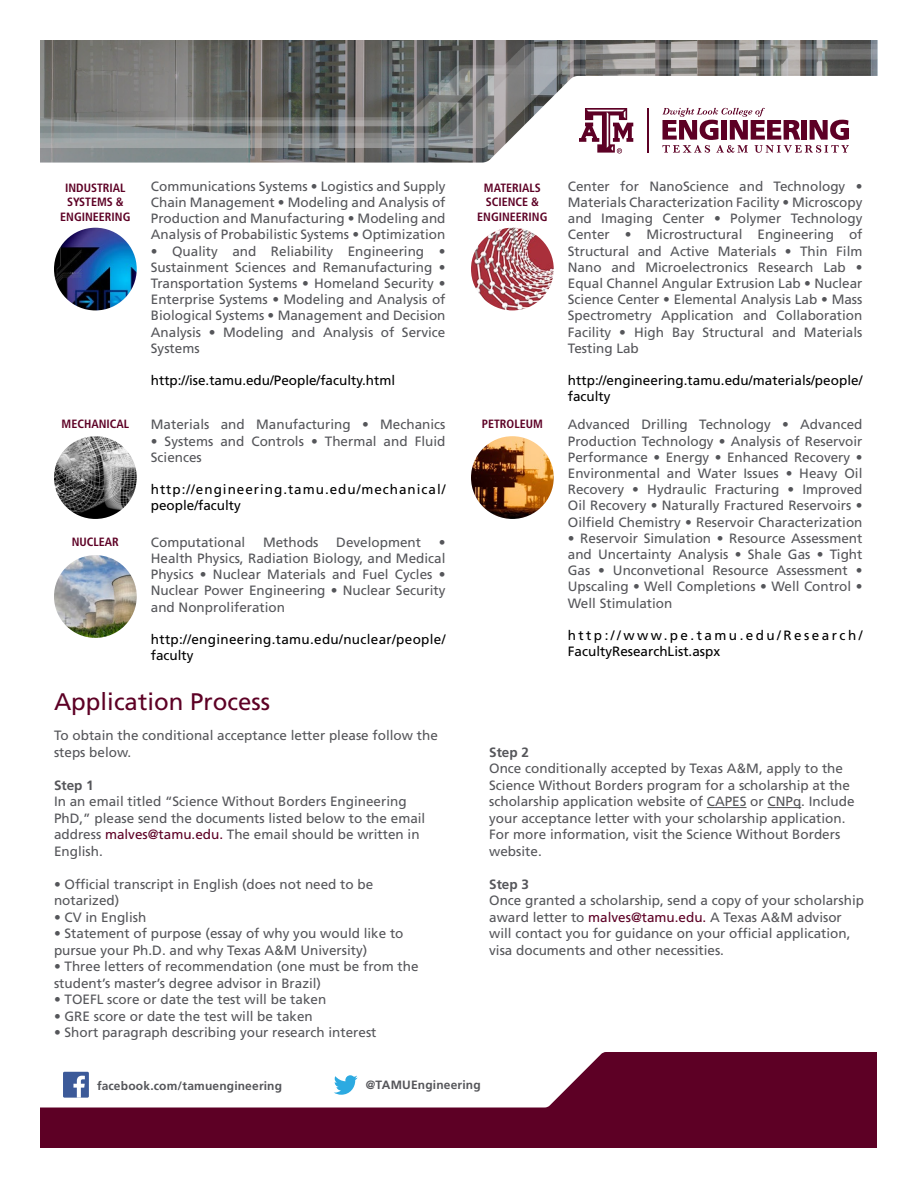
<style>
.page{position:relative;width:918px;height:1188px;background:#fff}
.page>*{position:absolute;margin:0;border:0;box-sizing:border-box;transform-origin:0 0}
.t1{font:24px "Frutiger LT Std";color:#5d0025}
.t2{font:13.5px/16.2px "Frutiger LT Std";color:#55565a}
.t3{font:13.5px/16.2px "Frutiger LT Std";letter-spacing:.005em;color:#000}
.t4{font:13.5px/16.2px "Frutiger LT Std";letter-spacing:.075em;color:#000}
.t5{font:13.5px/16.2px "Frutiger LT Std";letter-spacing:.025em;color:#000}
.t6{font:700 13.5px "Frutiger LT Std";color:#55565a}
.t7{font:700 condensed 12px/14.4px "Frutiger LT Std";color:#5d0025;text-align:center}
.t8{font:700 12px "Frutiger LT Std";letter-spacing:.015em;color:#55565a}
.s1{color:#5d0025}
</style>
<div class="page">
<img style="left:40px;top:40px;width:838px;height:5px">
<svg style="left:40px;top:148px;width:609px;height:15px"></svg>
<img style="left:40px;top:45px;width:838px;height:103px">
<svg style="left:662px;top:108px;width:187px;height:45px"></svg>
<svg style="left:579px;top:108px;width:54px;height:46px"></svg>
<hr style="left:647px;top:108px;width:1px;height:45px;background:#5d0025">
<div style="left:40px;top:1048px;width:838px;height:100px;background:#5d0025"></div>
<svg style="left:40px;top:1048px;width:838px;height:60px;fill:#fff"></svg>
<div style="left:63px;top:1072px;width:26px;height:26px;background:#3c5a99"></div>
<svg style="left:73px;top:1076px;width:12px;height:22px"></svg>
<svg style="left:334px;top:1075px;width:24px;height:20px"></svg>
<img style="left:54px;top:228px;width:83px;height:82px;border-radius:41px">
<img style="left:471px;top:228px;width:83px;height:82px;border-radius:41px">
<img style="left:54px;top:436px;width:83px;height:83px;border-radius:41px">
<img style="left:54px;top:555px;width:83px;height:83px;border-radius:41px">
<img style="left:471px;top:436px;width:83px;height:83px;border-radius:41px">
<hr style="left:707px;top:807px;width:40px;height:1px;background:#55565a">
<hr style="left:768px;top:807px;width:33px;height:1px;background:#55565a">
<p class="t2" style="left:151px;top:178px;width:296px;text-align:justify">Communications Systems • Logistics and Supply Chain Management • Modeling and Analysis of Production and Manufacturing • Modeling and Analysis of Probabilistic Systems • Optimization</p>
<p class="t2" style="left:151px;top:243px;width:296px;text-align:justify">• Quality and Reliability Engineering • Sustainment Sciences and Remanufacturing • Transportation Systems • Homeland Security • Enterprise Systems • Modeling and Analysis of Biological Systems • Management and Decision Analysis • Modeling and Analysis of Service Systems</p>
<p class="t3" style="left:151px;top:373px;width:246px">http://ise.tamu.edu/People/faculty.html</p>
<p class="t7" style="left:60px;top:180px;width:72px">INDUSTRIAL<br>SYSTEMS &amp;<br>ENGINEERING</p>
<p class="t7" style="left:477px;top:180px;width:72px">MATERIALS<br>SCIENCE &amp;<br>ENGINEERING</p>
<p class="t7" style="left:62px;top:417px;width:69px">MECHANICAL</p>
<p class="t7" style="left:72px;top:534px;width:49px">NUCLEAR</p>
<p class="t2" style="left:151px;top:417px;width:296px">Materials and Manufacturing • Mechanics</p>
<p class="t2" style="left:151px;top:433px;width:296px">• Systems and Controls • Thermal and Fluid<br>Sciences</p>
<p class="t4" style="left:151px;top:481px;width:296px">http://engineering.tamu.edu/mechanical/ people/faculty</p>
<p class="t2" style="left:151px;top:534px;width:96px">Computational</p>
<p class="t2" style="left:263px;top:534px;width:57px">Methods</p>
<p class="t2" style="left:336px;top:534px;width:86px">Development</p>
<p class="t2" style="left:151px;top:534px;width:296px;text-align:justify;text-indent:288px">• Health Physics, Radiation Biology, and Medical Physics • Nuclear Materials and Fuel Cycles • Nuclear Power Engineering • Nuclear Security and Nonproliferation</p>
<p class="t5" style="left:151px;top:631px;width:296px">http://engineering.tamu.edu/nuclear/people/ faculty</p>
<h1 class="t1" style="left:54px;top:688px;width:218px">Application Process</h1>
<p class="t7" style="left:482px;top:417px;width:62px">PETROLEUM</p>
<p class="t2" style="left:568px;top:178px;width:296px;text-align:justify">Center for NanoScience and Technology • Materials Characterization Facility • Microscopy and Imaging Center • Polymer Technology Center • Microstructural Engineering of Structural and Active Materials • Thin Film Nano and Microelectronics Research Lab • Equal Channel Angular Extrusion Lab • Nuclear Science Center • Elemental Analysis Lab • Mass Spectrometry Application and Collaboration Facility • High Bay Structural and Materials Testing Lab</p>
<p class="t3" style="left:568px;top:373px;width:296px">http://engineering.tamu.edu/materials/people/ faculty</p>
<p class="t2" style="left:568px;top:417px;width:296px;text-align:justify">Advanced Drilling Technology • Advanced Production Technology • Analysis of Reservoir Performance • Energy • Enhanced Recovery • Environmental and Water Issues • Heavy Oil Recovery • Hydraulic Fracturing • Improved Oil Recovery • Naturally Fractured Reservoirs • Oilfield Chemistry • Reservoir Characterization</p>
<p class="t2" style="left:568px;top:530px;width:296px;text-align:justify">• Reservoir Simulation • Resource Assessment and Uncertainty Analysis • Shale Gas • Tight Gas • Unconvetional Resource Assessment • Upscaling • Well Completions • Well Control • Well Stimulation</p>
<p class="t3" style="left:568px;top:627px;width:296px">http://www.pe.tamu.edu/Research/<br>FacultyResearchList.aspx</p>
<p class="t2" style="left:54px;top:727px;width:385px">To obtain the conditional acceptance letter please follow the steps below.</p>
<p class="t6" style="left:54px;top:777px;width:41px">Step 1</p>
<p class="t2" style="left:54px;top:793px;width:373px">In an email titled “Science Without Borders Engineering PhD,” please send the documents listed below to the email address <span class="s1">malves@tamu.edu.</span> The email should be written in English.</p>
<p class="t2" style="left:54px;top:876px;width:321px">• Official transcript in English (does not need to be notarized)</p>
<p class="t2" style="left:54px;top:909px;width:94px">• CV in English</p>
<p class="t2" style="left:54px;top:925px;width:351px">• Statement of purpose (essay of why you would like to pursue your Ph.D. and why Texas A&amp;M University)</p>
<p class="t2" style="left:54px;top:958px;width:366px">• Three letters of recommendation (one must be from the student’s master’s degree advisor in Brazil)</p>
<p class="t2" style="left:54px;top:991px;width:274px">• TOEFL score or date the test will be taken</p>
<p class="t2" style="left:54px;top:1008px;width:260px">• GRE score or date the test will be taken</p>
<p class="t2" style="left:54px;top:1024px;width:324px">• Short paragraph describing your research interest</p>
<p class="t6" style="left:489px;top:744px;width:41px">Step 2</p>
<p class="t2" style="left:489px;top:760px;width:367px">Once conditionally accepted by Texas A&amp;M, apply to the Science Without Borders program for a scholarship at the scholarship application website of CAPES or CNPq. Include your acceptance letter with your scholarship application.<br>For more information, visit the Science Without Borders website.</p>
<p class="t6" style="left:489px;top:876px;width:41px">Step 3</p>
<p class="t2" style="left:489px;top:892px;width:376px">Once granted a scholarship, send a copy of your scholarship award letter to <span class="s1">malves@tamu.edu.</span> A Texas A&amp;M advisor will contact you for guidance on your official application, visa documents and other necessities.</p>
<p class="t8" style="left:97px;top:1078px;width:187px">facebook.com/tamuengineering</p>
<p class="t8" style="left:366px;top:1078px;width:116px">@tamuengineering</p>
</div>
